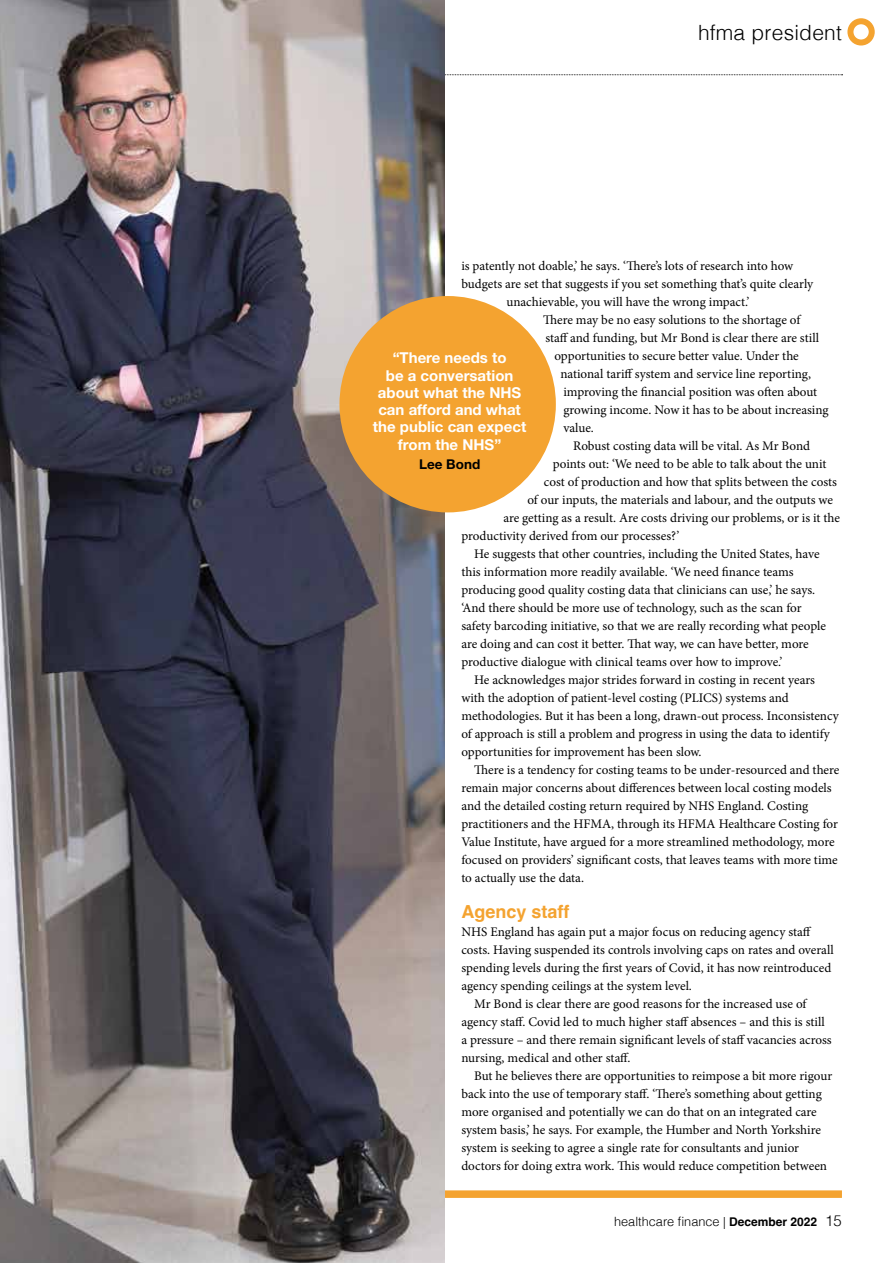
<style>
.page{position:relative;width:893px;height:1263px;background:#fff}
.page>*{position:absolute;margin:0;border:0;box-sizing:border-box;transform-origin:0 0}
.t1{font:300 21px "Helvetica";letter-spacing:.01em;color:#000}
.t2{font:700 18px "Helvetica";color:#f4a330}
.t3{font:700 15px/17.2px "Helvetica Neue LT Pro";color:#fff;text-align:center}
.t4{font:700 13.5px "Helvetica Neue LT Pro";color:#000}
.t5{font:13.2px "Minion Pro";letter-spacing:-.005em;color:#000}
.t6{font:300 12.75px "Helvetica";color:#000}
.s1{font-size:12px}
.s2{font-weight:700;font-size:12px}
.s3{font-size:15px}
</style>
<div class="page">
<div style="left:0;top:1190px;width:842px;height:8px;background:#f4a330"></div>
<div style="left:847px;top:18px;width:28px;height:28px;border:6px solid #f4a330;border-radius:50%"></div>
<svg style="left:444px;top:74px;width:399px;height:1px"></svg>
<img style="left:0;top:0;width:444px;height:1263px">
<div style="left:339px;top:296px;width:217px;height:216px;background:#f4a330;border-radius:50%"></div>
<h1 class="t1" style="left:698px;top:14px;width:145px">hfma president</h1>
<p class="t5" style="left:461px;top:257px;width:333px">is patently not doable,’ he says. ‘There’s lots of research into how</p>
<p class="t5" style="left:461px;top:275px;width:353px">budgets are set that suggests if you set something that’s quite clearly</p>
<p class="t5" style="left:506px;top:293px;width:244px">unachievable, you will have the wrong impact.’</p>
<p class="t5" style="left:543px;top:311px;width:259px">There may be no easy solutions to the shortage of</p>
<p class="t5" style="left:545px;top:329px;width:275px">staff and funding, but Mr Bond is clear there are still</p>
<p class="t5" style="left:554px;top:347px;width:246px">opportunities to secure better value. Under the</p>
<p class="t5" style="left:560px;top:365px;width:252px">national tariff system and service line reporting,</p>
<p class="t5" style="left:563px;top:383px;width:255px">improving the financial position was often about</p>
<p class="t5" style="left:563px;top:401px;width:267px">growing income. Now it has to be about increasing</p>
<p class="t5" style="left:563px;top:419px;width:32px">value.</p>
<p class="t5" style="left:573px;top:437px;width:239px">Robust costing data will be vital. As Mr Bond</p>
<p class="t5" style="left:553px;top:455px;width:275px">points out: ‘We need to be able to talk about the unit</p>
<p class="t5" style="left:544px;top:473px;width:295px">cost of production and how that splits between the costs</p>
<p class="t5" style="left:527px;top:491px;width:307px">of our inputs, the materials and labour, and the outputs we</p>
<p class="t5" style="left:503px;top:509px;width:338px">are getting as a result. Are costs driving our problems, or is it the</p>
<p class="t5" style="left:461px;top:527px;width:219px">productivity derived from our processes?’</p>
<p class="t5" style="left:474px;top:545px;width:347px">He suggests that other countries, including the United States, have</p>
<p class="t5" style="left:461px;top:563px;width:334px">this information more readily available. ‘We need finance teams</p>
<p class="t5" style="left:461px;top:581px;width:355px">producing good quality costing data that clinicians can use,’ he says.</p>
<p class="t5" style="left:461px;top:599px;width:342px">‘And there should be more use of technology, such as the scan for</p>
<p class="t5" style="left:461px;top:617px;width:366px">safety barcoding initiative, so that we are really recording what people</p>
<p class="t5" style="left:461px;top:635px;width:349px">are doing and can cost it better. That way, we can have better, more</p>
<p class="t5" style="left:461px;top:653px;width:322px">productive dialogue with clinical teams over how to improve.’</p>
<p class="t5" style="left:474px;top:671px;width:342px">He acknowledges major strides forward in costing in recent years</p>
<p class="t5" style="left:461px;top:689px;width:329px">with the adoption of patient-level costing (PLICS) systems and</p>
<p class="t5" style="left:461px;top:707px;width:379px">methodologies. But it has been a long, drawn-out process. Inconsistency</p>
<p class="t5" style="left:461px;top:725px;width:370px">of approach is still a problem and progress in using the data to identify</p>
<p class="t5" style="left:461px;top:743px;width:242px">opportunities for improvement has been slow.</p>
<p class="t5" style="left:474px;top:761px;width:367px">There is a tendency for costing teams to be under-resourced and there</p>
<p class="t5" style="left:461px;top:779px;width:372px">remain major concerns about differences between local costing models</p>
<p class="t5" style="left:461px;top:797px;width:348px">and the detailed costing return required by NHS England. Costing</p>
<p class="t5" style="left:461px;top:815px;width:378px">practitioners and the HFMA, through its HFMA Healthcare Costing for</p>
<p class="t5" style="left:461px;top:833px;width:375px">Value Institute, have argued for a more streamlined methodology, more</p>
<p class="t5" style="left:461px;top:851px;width:378px">focused on providers’ significant costs, that leaves teams with more time</p>
<p class="t5" style="left:461px;top:869px;width:124px">to actually use the data.</p>
<h2 class="t2" style="left:461px;top:901px;width:110px">Agency staff</h2>
<p class="t5" style="left:461px;top:923px;width:352px">NHS England has again put a major focus on reducing agency staff</p>
<p class="t5" style="left:461px;top:941px;width:374px">costs. Having suspended its controls involving caps on rates and overall</p>
<p class="t5" style="left:461px;top:959px;width:371px">spending levels during the first years of Covid, it has now reintroduced</p>
<p class="t5" style="left:461px;top:977px;width:232px">agency spending ceilings at the system level.</p>
<p class="t5" style="left:474px;top:995px;width:334px">Mr Bond is clear there are good reasons for the increased use of</p>
<p class="t5" style="left:461px;top:1013px;width:365px">agency staff. Covid led to much higher staff absences – and this is still</p>
<p class="t5" style="left:461px;top:1031px;width:372px">a pressure – and there remain significant levels of staff vacancies across</p>
<p class="t5" style="left:461px;top:1049px;width:171px">nursing, medical and other staff.</p>
<p class="t5" style="left:474px;top:1067px;width:360px">But he believes there are opportunities to reimpose a bit more rigour</p>
<p class="t5" style="left:461px;top:1085px;width:362px">back into the use of temporary staff. ‘There’s something about getting</p>
<p class="t5" style="left:461px;top:1103px;width:357px">more organised and potentially we can do that on an integrated care</p>
<p class="t5" style="left:461px;top:1121px;width:361px">system basis,’ he says. For example, the Humber and North Yorkshire</p>
<p class="t5" style="left:461px;top:1139px;width:339px">system is seeking to agree a single rate for consultants and junior</p>
<p class="t5" style="left:461px;top:1157px;width:367px">doctors for doing extra work. This would reduce competition between</p>
<p class="t3" style="left:373px;top:349px;width:155px">“There needs to<br>be a conversation about what the NHS can afford and what the public can expect from the NHS”</p>
<p class="t4" style="left:419px;top:456px;width:63px">Lee Bond</p>
<p class="t6" style="left:614px;top:1210px;width:229px">healthcare finance <span class="s1">|</span> <span class="s2">December 2022</span> <span class="s3">15</span></p>
</div>
